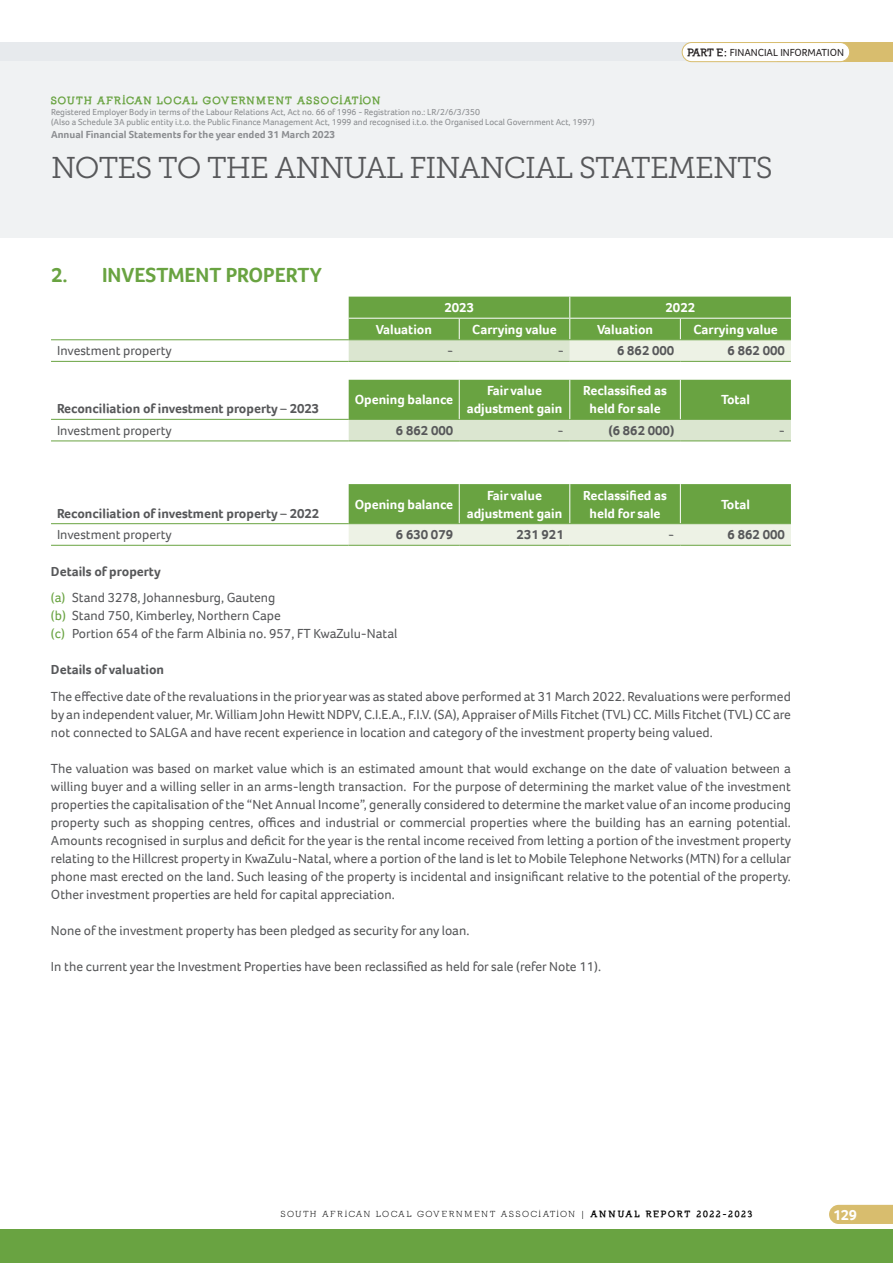
<style>
.page{position:relative;width:893px;height:1263px;background:#fff}
.page>*{position:absolute;margin:0;border:0;box-sizing:border-box;transform-origin:0 0}
.t1{font:30px "Museo Slab 300";letter-spacing:-.03em;color:#57585a}
.t2{font:700 21px "Foco";color:#69a341}
.t3{font:700 15px "Foco";color:#fff}
.t4{font:13.5px/18px "Foco";color:#57585a}
.t5{font:700 13.5px/18px "Foco";color:#fff;text-align:center}
.t6{font:700 13.5px "Foco";color:#57585a}
.t7{font:700 10.5px "Foco";color:#8b8d90}
.t8{font:900 10.5px "Nilland";letter-spacing:.1em;color:#69a341}
.t9{font:10.5px "Foco";color:#231f20}
.t10{font:9px/10.8px "Foco";color:#8b8d90}
.t11{font:9px "Nilland";letter-spacing:.2em;color:#000}
.s1{font-family:"Nilland";font-weight:900}
.s2{font-weight:700}
.s3{color:#69a341}
.s4{font-weight:900}
</style>
<div class="page">
<div style="left:0;top:42px;width:893px;height:19px;background:#e7eaed"></div>
<div style="left:0;top:61px;width:893px;height:176px;background:#f0f2f3"></div>
<div style="left:778px;top:42px;width:115px;height:20px;background:#d8bd6e"></div>
<svg style="left:829px;top:1205px;width:64px;height:19px"></svg>
<div style="left:0;top:1230px;width:893px;height:33px;background:#69a341"></div>
<div style="left:682px;top:43px;width:168px;height:19px;background:#fff;border-radius:10px"></div>
<div style="left:682px;top:42px;width:168px;height:20px;border:1px solid #d8bd6e;border-radius:10px"></div>
<svg style="left:349px;top:297px;width:442px;height:64px;background:#94bc76"></svg>
<hr style="left:51px;top:339px;width:298px;height:1px;background:#69a341">
<hr style="left:349px;top:339px;width:110px;height:1px;background:#69a341">
<hr style="left:459px;top:339px;width:111px;height:1px;background:#69a341">
<hr style="left:570px;top:339px;width:110px;height:1px;background:#69a341">
<hr style="left:680px;top:339px;width:111px;height:1px;background:#69a341">
<hr style="left:51px;top:361px;width:298px;height:1px;background:#69a341">
<hr style="left:349px;top:361px;width:110px;height:1px;background:#69a341">
<hr style="left:459px;top:361px;width:111px;height:1px;background:#69a341">
<hr style="left:570px;top:361px;width:110px;height:1px;background:#69a341">
<hr style="left:680px;top:361px;width:111px;height:1px;background:#69a341">
<svg style="left:349px;top:380px;width:442px;height:143px;fill:#69a341"></svg>
<div style="left:349px;top:420px;width:442px;height:20px;background:#dbe6d0"></div>
<svg style="left:349px;top:524px;width:442px;height:21px;background:#eaf0e1"></svg>
<hr style="left:51px;top:419px;width:298px;height:1px;background:#69a341">
<hr style="left:349px;top:419px;width:110px;height:1px;background:#69a341">
<hr style="left:459px;top:419px;width:111px;height:1px;background:#69a341">
<hr style="left:570px;top:419px;width:110px;height:1px;background:#69a341">
<hr style="left:680px;top:419px;width:111px;height:1px;background:#69a341">
<hr style="left:51px;top:440px;width:298px;height:1px;background:#69a341">
<hr style="left:349px;top:440px;width:110px;height:1px;background:#69a341">
<hr style="left:459px;top:440px;width:111px;height:1px;background:#69a341">
<hr style="left:570px;top:440px;width:110px;height:1px;background:#69a341">
<hr style="left:680px;top:440px;width:111px;height:1px;background:#69a341">
<hr style="left:459px;top:380px;width:1px;height:39px;background:#fff">
<hr style="left:569px;top:380px;width:1px;height:39px;background:#fff">
<hr style="left:680px;top:380px;width:1px;height:39px;background:#fff">
<hr style="left:459px;top:484px;width:1px;height:39px;background:#fff">
<hr style="left:569px;top:484px;width:1px;height:39px;background:#fff">
<hr style="left:680px;top:484px;width:1px;height:39px;background:#fff">
<hr style="left:51px;top:523px;width:298px;height:1px;background:#69a341">
<hr style="left:349px;top:523px;width:110px;height:1px;background:#69a341">
<hr style="left:459px;top:523px;width:111px;height:1px;background:#69a341">
<hr style="left:570px;top:523px;width:110px;height:1px;background:#69a341">
<hr style="left:680px;top:523px;width:111px;height:1px;background:#69a341">
<hr style="left:51px;top:545px;width:298px;height:1px;background:#69a341">
<hr style="left:349px;top:545px;width:110px;height:1px;background:#69a341">
<hr style="left:459px;top:545px;width:111px;height:1px;background:#69a341">
<hr style="left:570px;top:545px;width:110px;height:1px;background:#69a341">
<hr style="left:680px;top:545px;width:111px;height:1px;background:#69a341">
<p class="t8" style="left:51px;top:94px;width:331px">SOUTH AFRICAN LOCAL GOVERNMENT ASSOCIATION</p>
<p class="t10" style="left:51px;top:106px;width:545px">Registered Employer Body in terms of the Labour Relations Act, Act no. 66 of 1996 - Registration no.: LR/2/6/3/350<br>(Also a Schedule 3A public entity i.t.o. the Public Finance Management Act, 1999 and recognised i.t.o. the Organised Local Government Act, 1997)</p>
<p class="t7" style="left:51px;top:127px;width:286px">Annual Financial Statements for the year ended 31 March 2023</p>
<p class="t9" style="left:688px;top:45px;width:157px"><span class="s1">PART E:</span> FINANCIAL INFORMATION</p>
<h1 class="t1" style="left:51px;top:151px;width:723px">NOTES TO THE ANNUAL FINANCIAL STATEMENTS</h1>
<h2 class="t2" style="left:51px;top:261px;width:272px">2. INVESTMENT PROPERTY</h2>
<p class="t5" style="left:444px;top:298px;width:31px">2023</p>
<p class="t5" style="left:665px;top:298px;width:31px">2022</p>
<p class="t5" style="left:376px;top:320px;width:58px">Valuation</p>
<p class="t5" style="left:472px;top:320px;width:86px">Carrying value</p>
<p class="t5" style="left:597px;top:320px;width:58px">Valuation</p>
<p class="t5" style="left:693px;top:320px;width:86px">Carrying value</p>
<p class="t4" style="left:57px;top:342px;width:116px">Investment property</p>
<p class="t6" style="left:447px;top:342px;width:8px">-</p>
<p class="t6" style="left:558px;top:342px;width:8px">-</p>
<p class="t6" style="left:617px;top:342px;width:59px">6 862 000</p>
<p class="t6" style="left:728px;top:342px;width:59px">6 862 000</p>
<p class="t6" style="left:57px;top:400px;width:264px">Reconciliation of investment property – 2023</p>
<p class="t5" style="left:355px;top:391px;width:100px">Opening balance</p>
<p class="t5" style="left:467px;top:382px;width:97px">Fair value adjustment gain</p>
<p class="t5" style="left:583px;top:382px;width:85px">Reclassified as held for sale</p>
<p class="t5" style="left:721px;top:391px;width:31px">Total</p>
<p class="t4" style="left:57px;top:421px;width:116px">Investment property</p>
<p class="t6" style="left:396px;top:421px;width:59px">6 862 000</p>
<p class="t6" style="left:558px;top:421px;width:8px">-</p>
<p class="t6" style="left:608px;top:421px;width:67px">(6 862 000)</p>
<p class="t6" style="left:779px;top:421px;width:8px">-</p>
<p class="t6" style="left:57px;top:504px;width:264px">Reconciliation of investment property – 2022</p>
<p class="t5" style="left:355px;top:495px;width:100px">Opening balance</p>
<p class="t5" style="left:467px;top:486px;width:97px">Fair value adjustment gain</p>
<p class="t5" style="left:583px;top:486px;width:85px">Reclassified as held for sale</p>
<p class="t5" style="left:721px;top:495px;width:31px">Total</p>
<p class="t4" style="left:57px;top:525px;width:116px">Investment property</p>
<p class="t6" style="left:396px;top:526px;width:59px">6 630 079</p>
<p class="t6" style="left:517px;top:526px;width:49px">231 921</p>
<p class="t6" style="left:668px;top:526px;width:8px">-</p>
<p class="t6" style="left:728px;top:526px;width:59px">6 862 000</p>
<p class="t4" style="left:51px;top:558px;width:226px;line-height:26.5px"><span class="s2">Details of property<br></span><span class="s3">(a)</span> Stand 3278, Johannesburg, Gauteng</p>
<p class="t4" style="left:51px;top:606px;width:348px"><span class="s3">(b)</span> Stand 750, Kimberley, Northern Cape<br><span class="s3">(c)</span> Portion 654 of the farm Albinia no. 957, FT KwaZulu-Natal</p>
<p class="t6" style="left:51px;top:661px;width:115px">Details of valuation</p>
<p class="t4" style="left:51px;top:687px;width:741px;text-align:justify">The effective date of the revaluations in the prior year was as stated above performed at 31 March 2022. Revaluations were performed by an independent valuer, Mr. William John Hewitt NDPV, C.I.E.A., F.I.V. (SA), Appraiser of Mills Fitchet (TVL) CC. Mills Fitchet (TVL) CC are not connected to SALGA and have recent experience in location and category of the investment property being valued.</p>
<p class="t4" style="left:51px;top:759px;width:742px;text-align:justify">The valuation was based on market value which is an estimated amount that would exchange on the date of valuation between a willing buyer and a willing seller in an arms-length transaction. For the purpose of determining the market value of the investment properties the capitalisation of the “Net Annual Income”, generally considered to determine the market value of an income producing property such as shopping centres, offices and industrial or commercial properties where the building has an earning potential.<br>Amounts recognised in surplus and deficit for the year is the rental income received from letting a portion of the investment property relating to the Hillcrest property in KwaZulu-Natal, where a portion of the land is let to Mobile Telephone Networks (MTN) for a cellular phone mast erected on the land. Such leasing of the property is incidental and insignificant relative to the potential of the property.<br>Other investment properties are held for capital appreciation.</p>
<p class="t4" style="left:51px;top:921px;width:420px">None of the investment property has been pledged as security for any loan.</p>
<p class="t4" style="left:51px;top:957px;width:552px">In the current year the Investment Properties have been reclassified as held for sale (refer Note 11).</p>
<p class="t11" style="left:281px;top:1209px;width:473px">SOUTH AFRICAN LOCAL GOVERNMENT ASSOCIATION | <span class="s4">ANNUAL REPORT 2022-2023</span></p>
<p class="t3" style="left:833px;top:1205px;width:26px">129</p>
</div>
